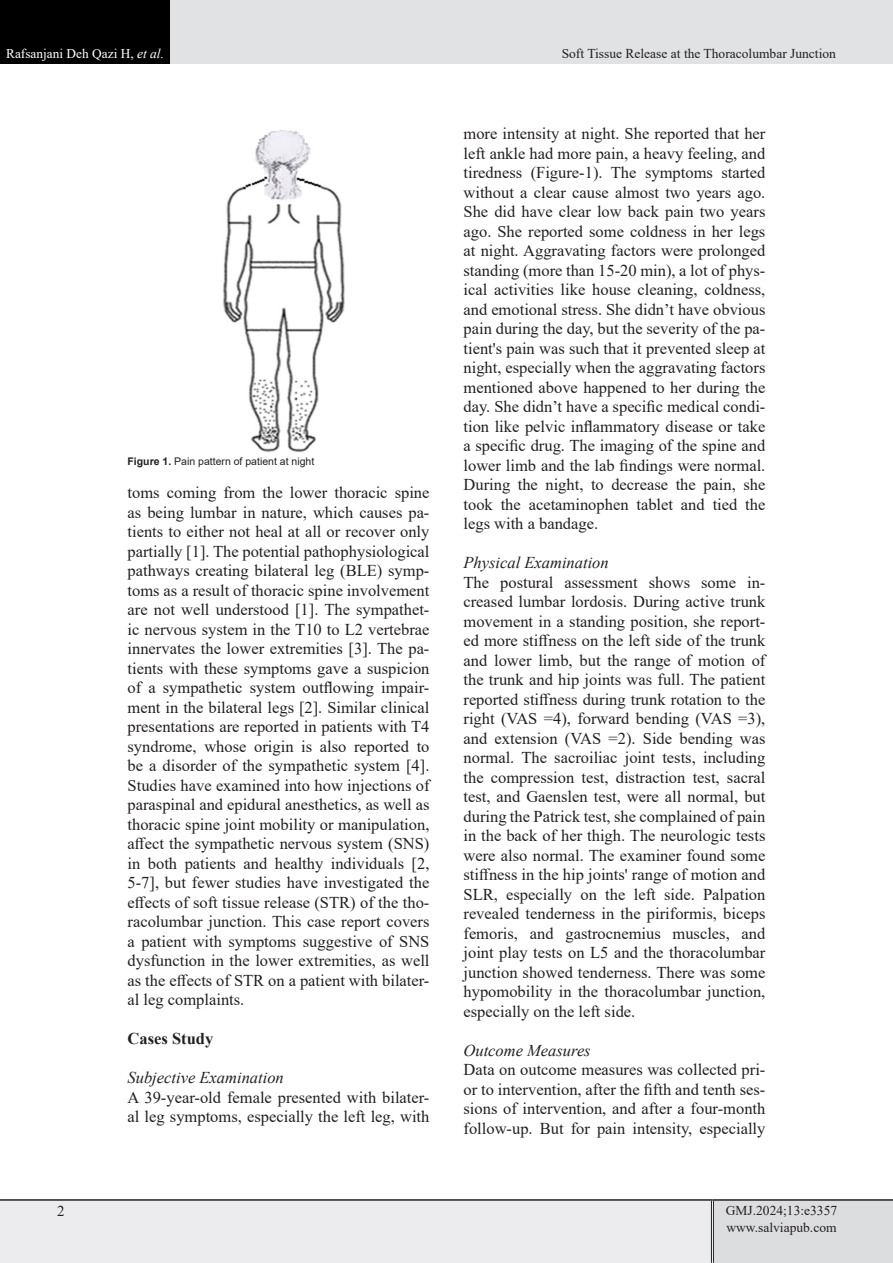
<style>
.page{position:relative;width:893px;height:1263px;background:#fff}
.page>*{position:absolute;margin:0;border:0;box-sizing:border-box;transform-origin:0 0}
.List_Paragraph{font:16.5px/19.5px "Times New Roman";color:#231f20;text-align:justify}
.List_Paragraph-2{font:italic 16.5px "Times New Roman";color:#231f20}
.List_Paragraph-3{font:700 16.5px "Times New Roman";color:#231f20}
.t1{font:15px "Times New Roman";color:#231f20}
.lllllllllllllll{font:13.5px "Times New Roman";color:#231f20}
.t2{font:13.35px "Times New Roman";color:#fff}
.ttttitle{font:10.5px "Arial";color:#231f20}
.s1{font-size:13.5px}
.s2{font-style:italic;font-size:13.5px}
.s3{font-weight:700}
</style>
<div class="page">
<div style="left:0;top:0;width:170px;height:64px;background:#000"></div>
<div style="left:170px;top:0;width:723px;height:64px;background:#e1e2e4"></div>
<div style="left:0;top:1200px;width:712px;height:63px;background:#ececee"></div>
<div style="left:712px;top:1200px;width:181px;height:63px;background:#dcdddf"></div>
<hr style="left:711px;top:1201px;width:3px;height:62px;background:#fff">
<hr style="left:711px;top:1201px;width:1px;height:62px;background:#231f20">
<hr style="left:713px;top:1201px;width:1px;height:62px;background:#231f20">
<hr style="left:0;top:1199px;width:712px;height:2px;background:#231f20">
<hr style="left:712px;top:1199px;width:181px;height:2px;background:#231f20">
<img style="left:223px;top:130px;width:122px;height:322px">
<p class="t2" style="left:6px;top:44px;width:159px">Rafsanjani Deh Qazi H<span class="s1">,</span> <span class="s2">et al.</span></p>
<p class="lllllllllllllll" style="left:562px;top:44px;width:276px">Soft Tissue Release at the Thoracolumbar Junction</p>
<p class="ttttitle" style="left:128px;top:455px;width:188px"><span class="s3">Figure 1.</span> Pain pattern of patient at night</p>
<p class="List_Paragraph" style="left:128px;top:482px;width:303px">toms coming from the lower thoracic spine as being lumbar in nature, which causes pa&shy;tients to either not heal at all or recover only partially [1]. The potential pathophysiological pathways creating bilateral leg (BLE) symp&shy;toms as a result of thoracic spine involvement are not well understood [1]. The sympathet&shy;ic nervous system in the T10 to L2 vertebrae innervates the lower extremities [3]. The pa&shy;tients with these symptoms gave a suspicion of a sympathetic system outflowing impair&shy;ment in the bilateral legs [2]. Similar clinical presentations are reported in patients with T4 syndrome, whose origin is also reported to be a disorder of the sympathetic system [4].<br>Studies have examined into how injections of paraspinal and epidural anesthetics, as well as thoracic spine joint mobility or manipulation, affect the sympathetic nervous system (SNS) in both patients and healthy individuals [2, 5-7], but fewer studies have investigated the effects of soft tissue release (STR) of the tho&shy;racolumbar junction. This case report covers a patient with symptoms suggestive of SNS dysfunction in the lower extremities, as well as the effects of STR on a patient with bilater&shy;al leg complaints.</p>
<p class="List_Paragraph-3" style="left:128px;top:1027px;width:87px">Cases Study</p>
<p class="List_Paragraph-2" style="left:128px;top:1066px;width:158px">Subjective Examination</p>
<p class="List_Paragraph" style="left:128px;top:1087px;width:303px">A 39-year-old female presented with bilater&shy;al leg symptoms, especially the left leg, with</p>
<p class="List_Paragraph" style="left:463px;top:123px;width:303px">more intensity at night. She reported that her left ankle had more pain, a heavy feeling, and tiredness (Figure-1). The symptoms started without a clear cause almost two years ago.<br>She did have clear low back pain two years ago. She reported some coldness in her legs at night. Aggravating factors were prolonged standing (more than 15-20 min), a lot of phys&shy;ical activities like house cleaning, coldness, and emotional stress. She didn’t have obvious pain during the day, but the severity of the pa&shy;tient's pain was such that it prevented sleep at night, especially when the aggravating factors mentioned above happened to her during the day. She didn’t have a specific medical condi&shy;tion like pelvic inflammatory disease or take a specific drug. The imaging of the spine and lower limb and the lab findings were normal.<br>During the night, to decrease the pain, she took the acetaminophen tablet and tied the legs with a bandage.</p>
<p class="List_Paragraph-2" style="left:463px;top:551px;width:147px">Physical Examination</p>
<p class="List_Paragraph" style="left:463px;top:572px;width:303px">The postural assessment shows some in&shy;creased lumbar lordosis. During active trunk movement in a standing position, she report&shy;ed more stiffness on the left side of the trunk and lower limb, but the range of motion of the trunk and hip joints was full. The patient reported stiffness during trunk rotation to the right (VAS =4), forward bending (VAS =3), and extension (VAS =2). Side bending was normal. The sacroiliac joint tests, including the compression test, distraction test, sacral test, and Gaenslen test, were all normal, but during the Patrick test, she complained of pain in the back of her thigh. The neurologic tests were also normal. The examiner found some stiffness in the hip joints' range of motion and SLR, especially on the left side. Palpation revealed tenderness in the piriformis, biceps femoris, and gastrocnemius muscles, and joint play tests on L5 and the thoracolumbar junction showed tenderness. There was some hypomobility in the thoracolumbar junction, especially on the left side.</p>
<p class="List_Paragraph-2" style="left:463px;top:1039px;width:129px">Outcome Measures</p>
<p class="List_Paragraph" style="left:463px;top:1059px;width:303px">Data on outcome measures was collected pri&shy;or to intervention, after the fifth and tenth ses&shy;sions of intervention, and after a four-month follow-up. But for pain intensity, especially</p>
<p class="t1" style="left:57px;top:1201px;width:9px">2</p>
<p class="lllllllllllllll" style="left:726px;top:1201px;width:113px">GMJ.2024;13:e3357</p>
<p class="lllllllllllllll" style="left:726px;top:1217px;width:112px">www.salviapub.com</p>
</div>
